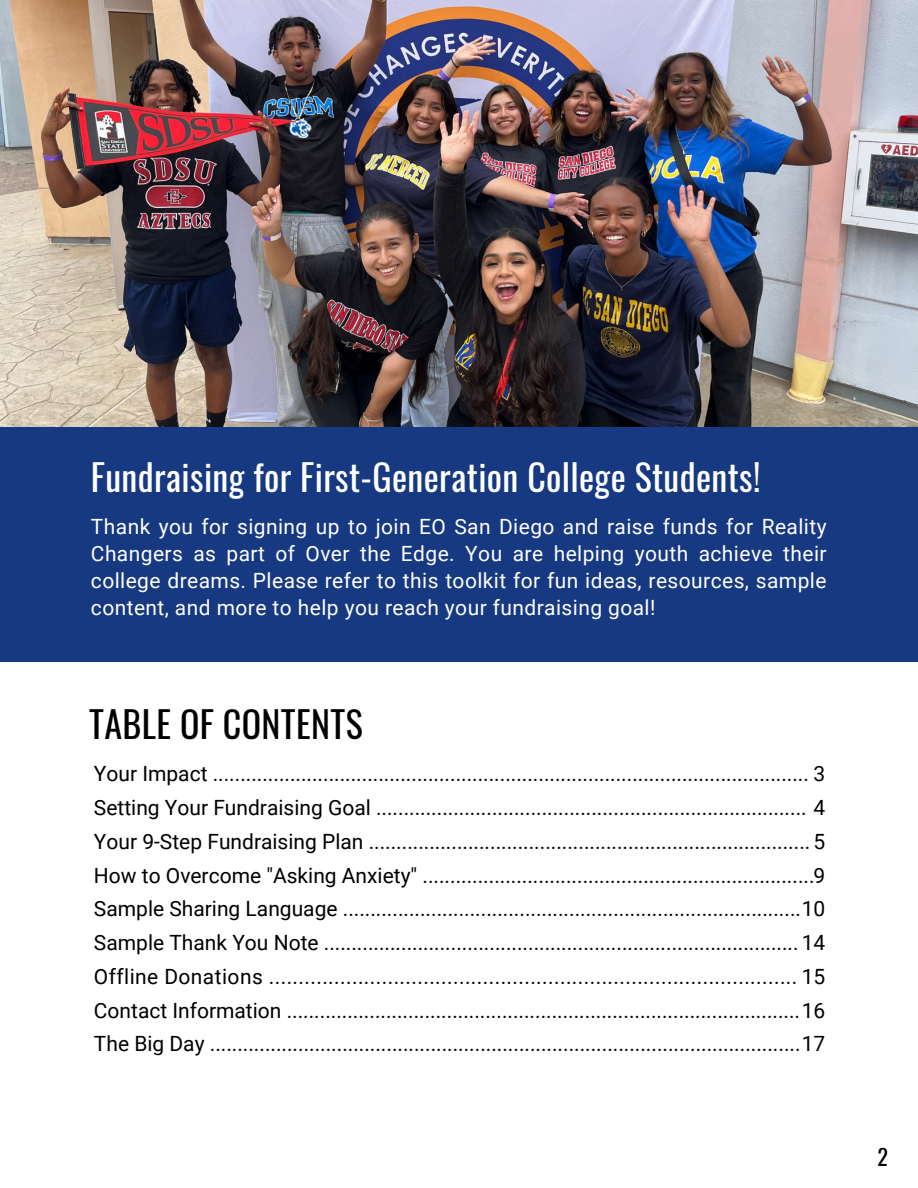
<style>
.page{position:relative;width:918px;height:1188px;background:#fff}
.page>*{position:absolute;margin:0;border:0;box-sizing:border-box;transform-origin:0 0}
.t1{font:36px "Oswald";letter-spacing:.01em;color:#fff}
.t2{font:36px "Oswald";letter-spacing:.01em;color:#000}
.t3{font:22.05px "Oswald";color:#000}
.t4{font:21px/33.8px "Roboto";color:#000;text-align:justify}
.t5{font:21px/27px "Roboto";letter-spacing:.02em;color:#fff;text-align:justify}
</style>
<div class="page">
<img style="left:0;top:0;width:918px;height:428px">
<div style="left:0;top:428px;width:918px;height:234px;background:#163981"></div>
<h1 class="t1" style="left:91px;top:445px;width:671px">Fundraising for First-Generation College Students!</h1>
<p class="t5" style="left:91px;top:513px;width:737px">Thank you for signing up to join EO San Diego and raise funds for Reality Changers as part of Over the Edge. You are helping youth achieve their college dreams. Please refer to this toolkit for fun ideas, resources, sample content, and more to help you reach your fundraising goal!</p>
<h1 class="t2" style="left:89px;top:692px;width:275px">TABLE OF CONTENTS</h1>
<p class="t4" style="left:94px;top:756px;width:733px">Your Impact ............................................................................................................ 3<br>Setting Your Fundraising Goal .............................................................................. 4<br>Your 9-Step Fundraising Plan ................................................................................5<br>How to Overcome "Asking Anxiety" .......................................................................9<br>Sample Sharing Language ...................................................................................10<br>Sample Thank You Note ......................................................................................14<br>Offline Donations ......................................................................................... 15<br>Contact Information .............................................................................................16<br>The Big Day ...........................................................................................................17</p>
<p class="t3" style="left:877px;top:1137px;width:12px">2</p>
</div>
